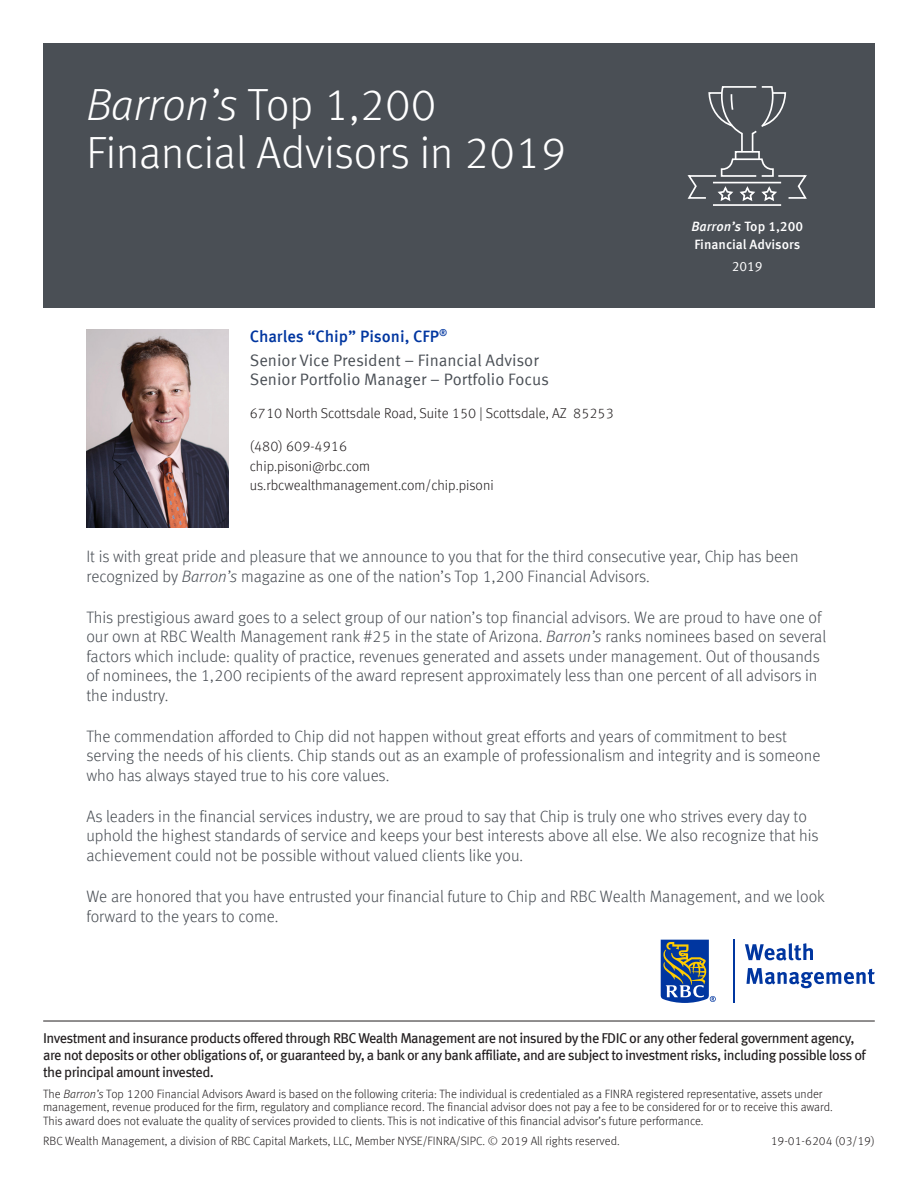
<style>
.page{position:relative;width:918px;height:1188px;background:#fff}
.page>*{position:absolute;margin:0;border:0;box-sizing:border-box;transform-origin:0 0}
.F_B_Main_Title_-_blu{font:300 45px/48px "Meta Offc";color:#fff}
.Intro_Text_-_grey{font:300 16.5px/19.5px "Meta Offc";color:#4a4f55}
.Sub_Subhead_-_L2{font:16.5px/19.5px "Meta Offc Norm";color:#4a4f55}
.Text_Headline{font:500 16.5px "Meta Offc";color:#0036a0}
.Disclosure_w_out_rul{font:14.25px/17.2px "Meta Offc";letter-spacing:-.04em;color:#231f20}
.Company_Details_-_bl{font:300 14.25px/19.5px "Meta Offc";color:#231f20}
.Text_Headline-2{font:500 13.5px/18px "Meta Offc";color:#fff}
.Sub_Subhead_-_L2-2{font:13.5px "Meta Offc Norm";color:#fff}
.Disclosure_w_out_rul-2{font:300 12px/13.5px "Meta Offc";color:#231f20}
.s1{font-style:italic}
</style>
<div class="page">
<div style="left:43px;top:43px;width:832px;height:265px;background:#4a4f55"></div>
<svg style="left:661px;top:940px;width:55px;height:63px"></svg>
<hr style="left:733px;top:940px;width:1px;height:63px;background:#0036a0">
<svg style="left:745px;top:943px;width:68px;height:18px"></svg>
<svg style="left:746px;top:968px;width:129px;height:20px"></svg>
<img style="left:86px;top:329px;width:142px;height:199px">
<hr style="left:713px;top:204px;width:68px;height:2px;background:#fff">
<svg style="left:687px;top:86px;width:120px;height:115px"></svg>
<hr style="left:43px;top:1021px;width:832px;height:1px;background:#231f20">
<p class="F_B_Main_Title_-_blu" style="left:86px;top:82px;width:481px"><span class="s1">Barron’s</span> Top 1,200<br>Financial Advisors in 2019</p>
<p class="Text_Headline" style="left:250px;top:326px;width:199px">Charles “Chip” Pisoni, CFP<sup>®</sup></p>
<p class="Sub_Subhead_-_L2" style="left:250px;top:351px;width:301px">Senior Vice President – Financial Advisor<br>Senior Portfolio Manager – Portfolio Focus</p>
<p class="Company_Details_-_bl" style="left:250px;top:404px;width:366px">6710 North Scottsdale Road, Suite 150 | Scottsdale, AZ 85253</p>
<p class="Company_Details_-_bl" style="left:250px;top:437px;width:245px">(480) 609-4916<br>chip.pisoni@rbc.com us.rbcwealthmanagement.com/chip.pisoni</p>
<p class="Text_Headline-2" style="left:691px;top:218px;width:113px"><span class="s1">Barron’s</span> Top 1,200<br>Financial Advisors</p>
<p class="Sub_Subhead_-_L2-2" style="left:732px;top:259px;width:32px">2019</p>
<p class="Intro_Text_-_grey" style="left:86px;top:547px;width:714px">It is with great pride and pleasure that we announce to you that for the third consecutive year, Chip has been recognized by <span class="s1">Barron’s</span> magazine as one of the nation’s Top 1,200 Financial Advisors.</p>
<p class="Intro_Text_-_grey" style="left:86px;top:608px;width:741px">This prestigious award goes to a select group of our nation’s top financial advisors. We are proud to have one of our own at RBC Wealth Management rank #25 in the state of Arizona. <span class="s1">Barron’s</span> ranks nominees based on several factors which include: quality of practice, revenues generated and assets under management. Out of thousands of nominees, the 1,200 recipients of the award represent approximately less than one percent of all advisors in the industry.</p>
<p class="Intro_Text_-_grey" style="left:86px;top:727px;width:735px">The commendation afforded to Chip did not happen without great efforts and years of commitment to best serving the needs of his clients. Chip stands out as an example of professionalism and integrity and is someone who has always stayed true to his core values.</p>
<p class="Intro_Text_-_grey" style="left:86px;top:807px;width:734px">As leaders in the financial services industry, we are proud to say that Chip is truly one who strives every day to uphold the highest standards of service and keeps your best interests above all else. We also recognize that his achievement could not be possible without valued clients like you.</p>
<p class="Intro_Text_-_grey" style="left:86px;top:887px;width:740px">We are honored that you have entrusted your financial future to Chip and RBC Wealth Management, and we look forward to the years to come.</p>
<p class="Disclosure_w_out_rul" style="left:43px;top:1030px;width:824px">Investment and insurance products offered through RBC Wealth Management are not insured by the FDIC or any other federal government agency, are not deposits or other obligations of, or guaranteed by, a bank or any bank affiliate, and are subject to investment risks, including possible loss of the principal amount invested.</p>
<p class="Disclosure_w_out_rul-2" style="left:43px;top:1087px;width:791px">The <span class="s1">Barron’s</span> Top 1200 Financial Advisors Award is based on the following criteria: The individual is credentialed as a FINRA registered representative, assets under management, revenue produced for the firm, regulatory and compliance record. The financial advisor does not pay a fee to be considered for or to receive this award.<br>This award does not evaluate the quality of services provided to clients. This is not indicative of this financial advisor’s future performance.</p>
<p class="Disclosure_w_out_rul-2" style="left:43px;top:1134px;width:578px">RBC Wealth Management, a division of RBC Capital Markets, LLC, Member NYSE/FINRA/SIPC. © 2019 All rights reserved.</p>
<p class="Disclosure_w_out_rul-2" style="left:771px;top:1134px;width:106px">19-01-6204 (03/19)</p>
</div>
